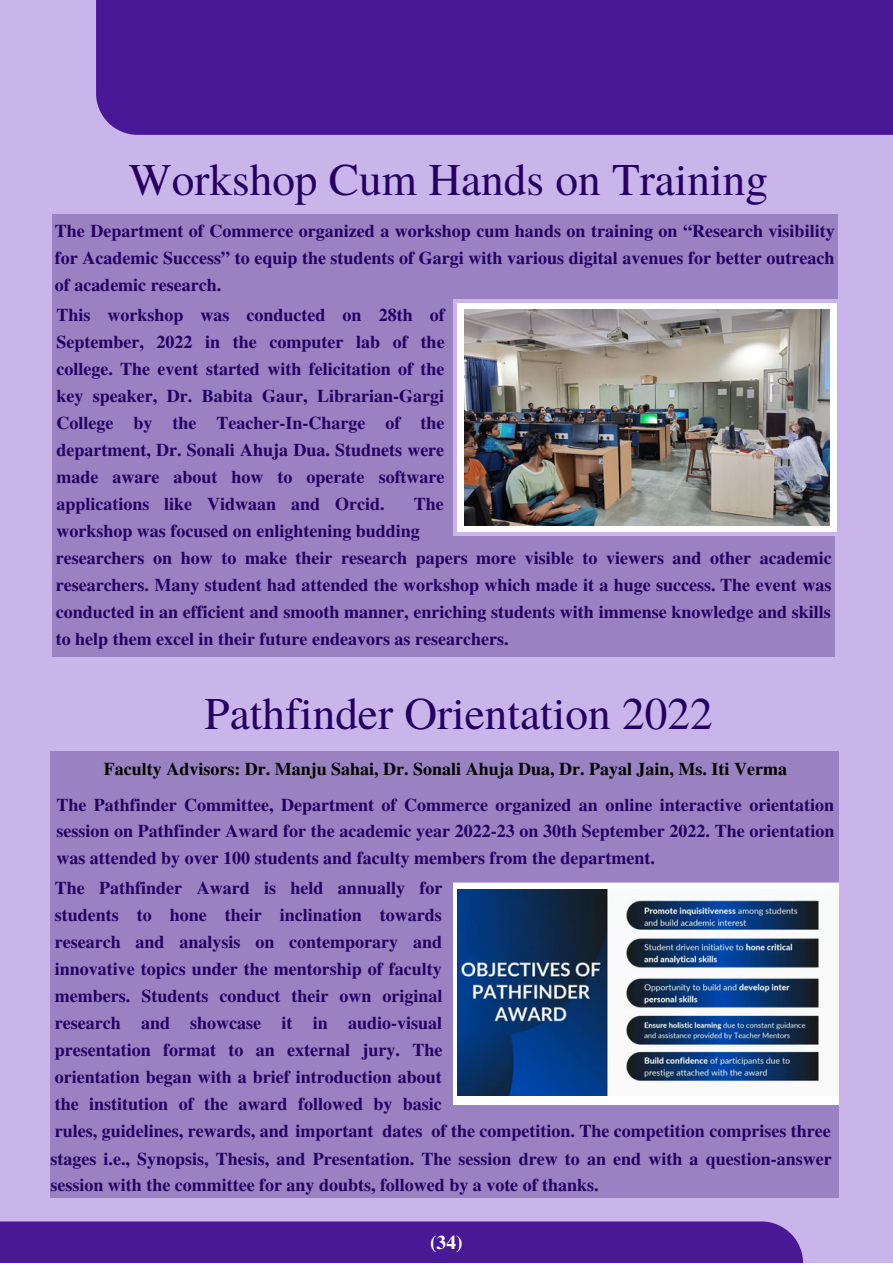
<style>
.page{position:relative;width:893px;height:1264px;background:#fff}
.page>*{position:absolute;margin:0;border:0;box-sizing:border-box;transform-origin:0 0}
.t1{font:45.3px "Te X Gyre Termes";color:#250062}
.t2{font:700 19.5px "Te X Gyre Termes";color:#fff}
.t3{font:700 18px/27px "Te X Gyre Termes";color:#250062;text-align:justify}
.t4{font:700 18px "Te X Gyre Termes";color:#000}
</style>
<div class="page">
<div style="left:0;top:0;width:892px;height:1262px;background:#c9b5ea"></div>
<div style="left:0;top:1221px;width:803px;height:41px;background:#481896"></div>
<div style="left:96px;top:0;width:796px;height:135px;background:#481896"></div>
<div style="left:52px;top:536px;width:783px;height:120px;background:#9981c2"></div>
<div style="left:457px;top:303px;width:379px;height:228px;background:#fff"></div>
<img style="left:464px;top:310px;width:365px;height:215px">
<div style="left:52px;top:214px;width:785px;height:84px;background:#9981c2"></div>
<div style="left:52px;top:295px;width:400px;height:242px;background:#9981c2"></div>
<div style="left:50px;top:1104px;width:788px;height:93px;background:#9981c2"></div>
<div style="left:50px;top:880px;width:402px;height:245px;background:#9981c2"></div>
<div style="left:50px;top:751px;width:788px;height:131px;background:#9981c2"></div>
<div style="left:453px;top:883px;width:385px;height:222px;background:#fff"></div>
<img style="left:457px;top:889px;width:362px;height:206px">
<h1 class="t1" style="left:129px;top:148px;width:640px">Workshop Cum Hands on Training</h1>
<p class="t3" style="left:55px;top:217px;width:781px">The Department of Commerce organized a workshop cum hands on training on “Research visibility for Academic Success” to equip the students of Gargi with various digital avenues for better outreach of academic research.</p>
<p class="t3" style="left:56px;top:300px;width:390px">This workshop was conducted on 28th of September, 2022 in the computer lab of the college. The event started with felicitation of the key speaker, Dr. Babita Gaur, Librarian-Gargi College by the Teacher-In-Charge of the department, Dr. Sonali Ahuja Dua. Studnets were made aware about how to operate software applications like Vidwaan and Orcid.</p>
<p class="t3" style="left:56px;top:489px;width:777px;text-align:left;text-indent:358px">The<br>workshop was focused on enlightening budding<br>researchers on how to make their research papers more visible to viewers and other academic researchers. Many student had attended the workshop which made it a huge success. The event was conducted in an efficient and smooth manner, enriching students with immense knowledge and skills to help them excel in their future endeavors as researchers.</p>
<h1 class="t1" style="left:204px;top:680px;width:509px">Pathfinder Orientation 2022</h1>
<p class="t4" style="left:104px;top:755px;width:684px">Faculty Advisors: Dr. Manju Sahai, Dr. Sonali Ahuja Dua, Dr. Payal Jain, Ms. Iti Verma</p>
<p class="t3" style="left:56px;top:790px;width:779px;line-height:26.5px">The Pathfinder Committee, Department of Commerce organized an online interactive orientation session on Pathfinder Award for the academic year 2022-23 on 30th September 2022. The orientation was attended by over 100 students and faculty members from the department.</p>
<p class="t3" style="left:50px;top:873px;width:782px;text-align:left">The Pathfinder Award is held annually for<br>students to hone their inclination towards<br>research and analysis on contemporary and<br>innovative topics under the mentorship of faculty<br>members. Students conduct their own original<br>research and showcase it in audio-visual<br>presentation format to an external jury. The<br>orientation began with a brief introduction about<br>the institution of the award followed by basic<br>rules, guidelines, rewards, and important dates of the competition. The competition comprises three stages i.e., Synopsis, Thesis, and Presentation. The session drew to an end with a question-answer session with the committee for any doubts, followed by a vote of thanks.</p>
<p class="t2" style="left:430px;top:1226px;width:34px">(34)</p>
</div>
